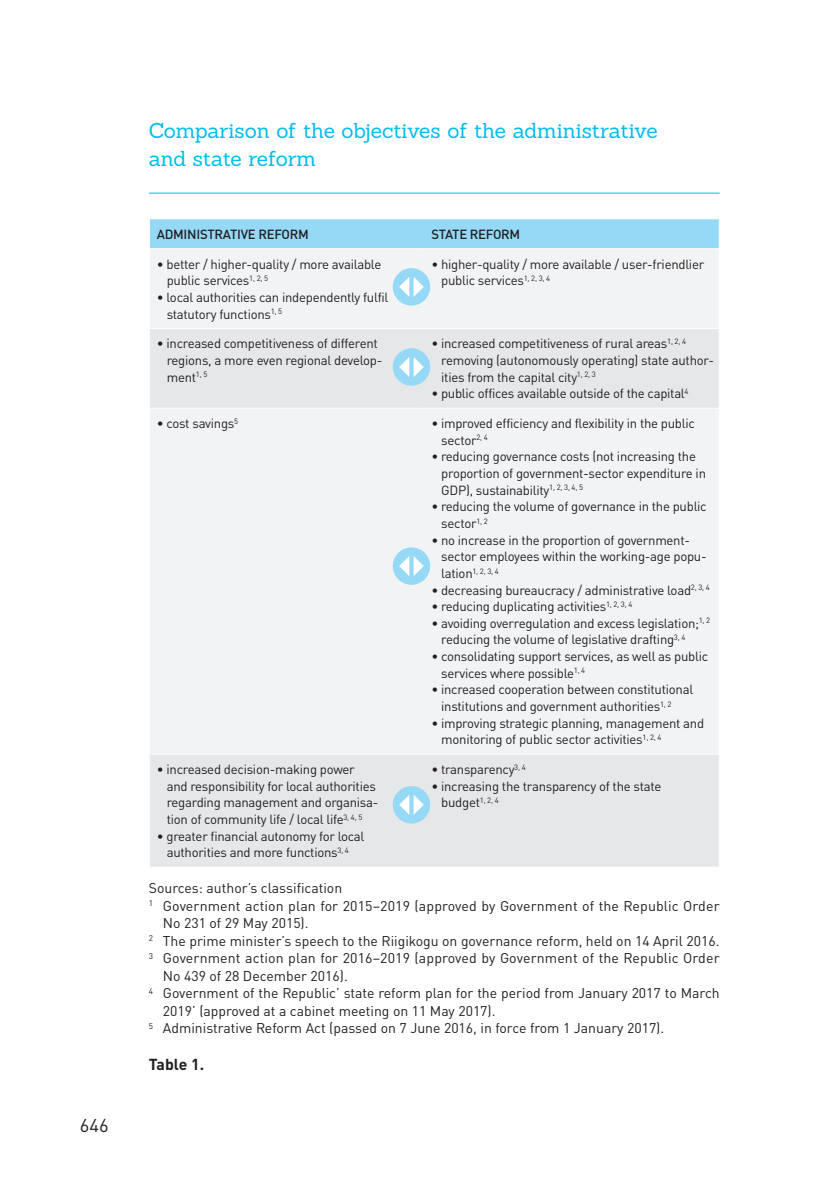
<style>
.page{position:relative;width:819px;height:1191px;background:#fff}
.page>*{position:absolute;margin:0;border:0;box-sizing:border-box;transform-origin:0 0}
.joonisepealkiri{font:21px/28px "Sanchez";letter-spacing:-.005em;color:#01bcee}
.t1{font:18.38px "DIN Pro";color:#231f20}
.pildiall{font:700 15.75px "DIN Pro";letter-spacing:-.005em;color:#231f20}
.Footnote_Text_Allmär{font:14px/17.5px "DIN Pro";color:#231f20}
.tabelis{font:13.12px/16.6px "DIN Pro";letter-spacing:-.02em;color:#231f20}
.tabelis-2{font:500 13.12px "DIN Pro";letter-spacing:-.02em;color:#231f20}
.tabelis-3{font:7.7px "DIN Pro";color:#231f20}
.s1{font-size:13.12px}
</style>
<div class="page">
<div style="left:150px;top:249px;width:568px;height:79px;background:#f2f3f4"></div>
<svg style="left:150px;top:329px;width:568px;height:537px;fill:#f2f3f4"></svg>
<hr style="left:424px;top:408px;width:295px;height:1px;background:#fff">
<hr style="left:149px;top:753px;width:251px;height:1px;background:#fff">
<svg style="left:400px;top:753px;width:24px;height:1px"></svg>
<div style="left:149px;top:219px;width:570px;height:30px;background:#95d9f6"></div>
<hr style="left:149px;top:408px;width:251px;height:1px;background:#fff">
<svg style="left:400px;top:408px;width:24px;height:1px"></svg>
<svg style="left:400px;top:866px;width:24px;height:1px"></svg>
<hr style="left:424px;top:753px;width:295px;height:1px;background:#fff">
<hr style="left:149px;top:193px;width:570px;height:1px;background:#01bcee">
<div style="left:393px;top:268px;width:37px;height:37px;background:#95d9f6;border-radius:50%"></div>
<svg style="left:399px;top:277px;width:25px;height:20px"></svg>
<div style="left:393px;top:348px;width:37px;height:38px;background:#95d9f6;border-radius:50%"></div>
<svg style="left:399px;top:357px;width:25px;height:20px"></svg>
<div style="left:393px;top:547px;width:37px;height:38px;background:#95d9f6;border-radius:50%"></div>
<svg style="left:399px;top:556px;width:25px;height:20px"></svg>
<div style="left:393px;top:786px;width:37px;height:37px;background:#95d9f6;border-radius:50%"></div>
<svg style="left:399px;top:795px;width:25px;height:20px"></svg>
<h2 class="t1" style="left:80px;top:1111px;width:30px">646</h2>
<p class="joonisepealkiri" style="left:149px;top:116px;width:510px">Comparison of the objectives of the administrative and state reform</p>
<p class="tabelis-2" style="left:157px;top:225px;width:154px">ADMINISTRATIVE REFORM</p>
<p class="tabelis-2" style="left:431px;top:225px;width:90px">STATE REFORM</p>
<p class="tabelis" style="left:167px;top:254px;width:216px;text-indent:-10px">• better / higher-quality / more available public services<sup>1,</sup> <sup>2,</sup> <sup>5</sup></p>
<p class="tabelis" style="left:167px;top:287px;width:223px;text-indent:-10px">• local authorities can independently fulfil statutory functions<sup>1,</sup> <sup>5</sup></p>
<p class="tabelis" style="left:441px;top:254px;width:264px;text-indent:-10px">• higher-quality / more available / user-friendlier public services<sup>1,</sup> <sup>2,</sup> <sup>3,</sup> <sup>4</sup></p>
<p class="tabelis" style="left:167px;top:334px;width:217px;text-indent:-10px">• increased competitiveness of different regions, a more even regional develop&shy;ment<sup>1,</sup> <sup>5</sup></p>
<p class="tabelis" style="left:441px;top:334px;width:274px;text-indent:-10px">• increased competitiveness of rural areas<sup>1,</sup> <sup>2,</sup> <sup>4 </sup>removing (autonomously operating) state author&shy;ities from the capital city<sup>1,</sup> <sup>2,</sup> <sup>3</sup></p>
<p class="tabelis" style="left:431px;top:384px;width:259px">• public offices available outside of the capital<sup>4</sup></p>
<p class="tabelis" style="left:157px;top:414px;width:83px">• cost savings<sup>5</sup></p>
<p class="tabelis" style="left:441px;top:414px;width:255px;text-indent:-10px">• improved efficiency and flexibility in the public sector<sup>2,</sup> <sup>4</sup></p>
<p class="tabelis" style="left:441px;top:447px;width:266px;text-indent:-10px">• reducing governance costs (not increasing the proportion of government-sector expenditure in<br>GDP), sustainability<sup>1,</sup> <sup>2,</sup> <sup>3,</sup> <sup>4,</sup> <sup>5</sup></p>
<p class="tabelis" style="left:441px;top:497px;width:267px;text-indent:-10px">• reducing the volume of governance in the public sector<sup>1,</sup> <sup>2</sup></p>
<p class="tabelis" style="left:441px;top:530px;width:267px;text-indent:-10px">• no increase in the proportion of government&shy;sector employees within the working-age popu-</p>
<p class="tabelis-3" style="left:441px;top:564px;width:59px"><span class="s1">lation</span>1, 2, 3, 4</p>
<p class="tabelis" style="left:431px;top:580px;width:280px">• decreasing bureaucracy / administrative load<sup>2,</sup> <sup>3,</sup> <sup>4</sup></p>
<p class="tabelis" style="left:431px;top:597px;width:202px">• reducing duplicating activities<sup>1,</sup> <sup>2,</sup> <sup>3,</sup> <sup>4</sup></p>
<p class="tabelis" style="left:441px;top:613px;width:270px;text-indent:-10px">• avoiding overregulation and excess legislation;<sup>1,</sup> <sup>2 </sup>reducing the volume of legislative drafting<sup>3,</sup> <sup>4</sup></p>
<p class="tabelis" style="left:441px;top:646px;width:268px;text-indent:-10px">• consolidating support services, as well as public services where possible<sup>1,</sup> <sup>4</sup></p>
<p class="tabelis" style="left:441px;top:680px;width:253px;text-indent:-10px">• increased cooperation between constitutional institutions and government authorities<sup>1,</sup> <sup>2</sup></p>
<p class="tabelis" style="left:441px;top:713px;width:264px;text-indent:-10px">• improving strategic planning, management and monitoring of public sector activities<sup>1,</sup> <sup>2,</sup> <sup>4</sup></p>
<p class="tabelis" style="left:167px;top:759px;width:213px;text-indent:-10px">• increased decision-making power and responsibility for local authorities regarding management and organisa&shy;tion of community life / local life<sup>3,</sup> <sup>4,</sup> <sup>5</sup></p>
<p class="tabelis" style="left:157px;top:826px;width:209px;text-align:center">• greater financial autonomy for local authorities and more functions<sup>3,</sup> <sup>4</sup></p>
<p class="tabelis" style="left:431px;top:759px;width:96px">• transparency<sup>3,</sup> <sup>4</sup></p>
<p class="tabelis" style="left:441px;top:776px;width:221px;text-indent:-10px">• increasing the transparency of the state budget<sup>1,</sup> <sup>2,</sup> <sup>4</sup></p>
<p class="Footnote_Text_Allmär" style="left:149px;top:878px;width:195px">Sources: author’s classification</p>
<p class="Footnote_Text_Allmär" style="left:163px;top:895px;width:558px;text-indent:-14px"><sup>1</sup> Government action plan for 2015–2019 (approved by Government of the Republic Order<br>No 231 of 29 May 2015).</p>
<p class="Footnote_Text_Allmär" style="left:149px;top:930px;width:572px"><sup>2</sup> The prime minister’s speech to the Riigikogu on governance reform, held on 14 April 2016.</p>
<p class="Footnote_Text_Allmär" style="left:163px;top:948px;width:558px;text-indent:-14px"><sup>3</sup> Government action plan for 2016–2019 (approved by Government of the Republic Order<br>No 439 of 28 December 2016).</p>
<p class="Footnote_Text_Allmär" style="left:163px;top:983px;width:558px;text-indent:-14px"><sup>4</sup> Government of the Republic’ state reform plan for the period from January 2017 to March<br>2019’ (approved at a cabinet meeting on 11 May 2017).</p>
<p class="Footnote_Text_Allmär" style="left:149px;top:1018px;width:517px"><sup>5</sup> Administrative Reform Act (passed on 7 June 2016, in force from 1 January 2017).</p>
<p class="pildiall" style="left:149px;top:1051px;width:57px">Table 1.</p>
</div>
